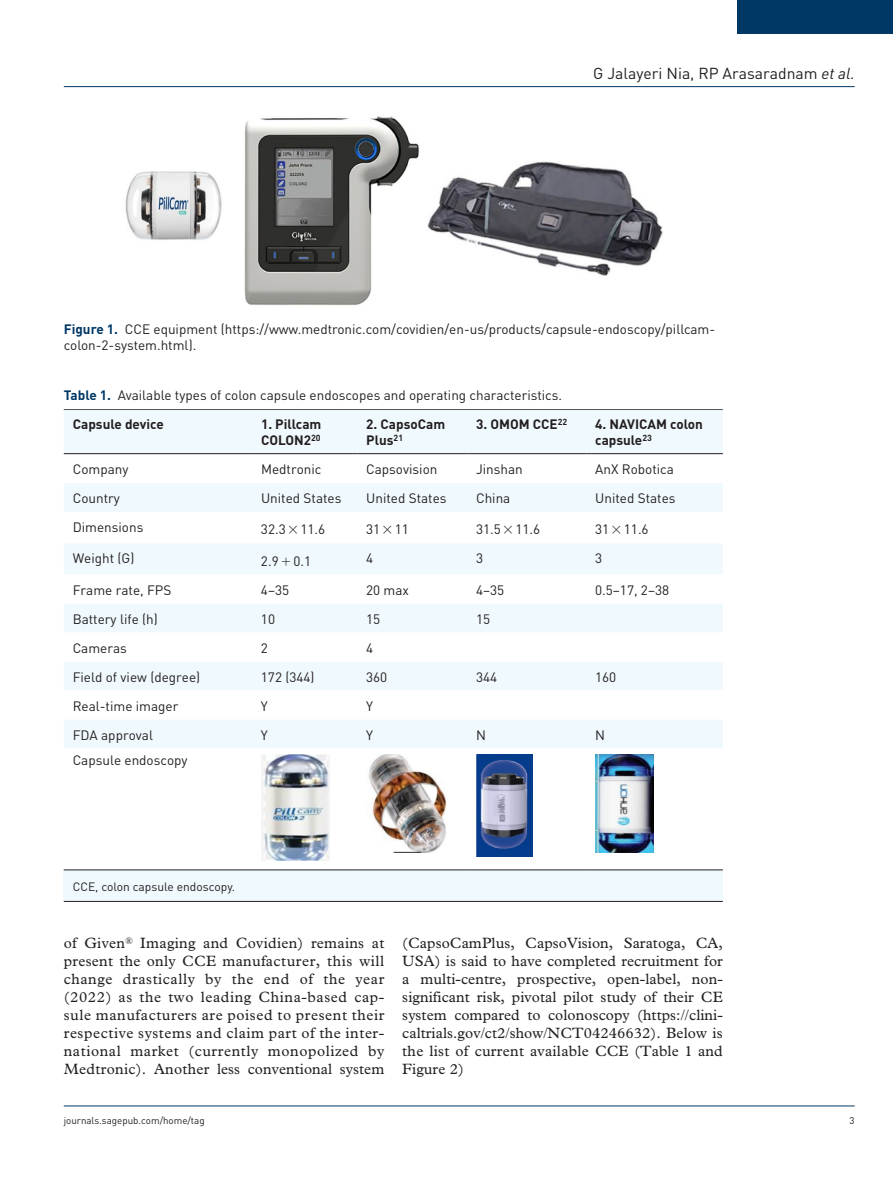
<style>
.page{position:relative;width:893px;height:1191px;background:#fff}
.page>*{position:absolute;margin:0;border:0;box-sizing:border-box;transform-origin:0 0}
.t1{font:15.75px "DIN";color:#231f20}
.t2{font:15px/18px "Plantin Std";letter-spacing:.02em;color:#231f20;text-align:justify}
.t3{font:13.5px/15.8px "DIN";color:#231f20}
.t4{font:700 13.5px/15.8px "DIN";color:#231f20}
.t5{font:12px "DIN";color:#231f20}
.t6{font:9.75px "DIN";color:#231f20}
.s1{font-style:italic}
.s2{font-weight:700;color:#003865}
.s3{font-weight:700}
</style>
<div class="page">
<hr style="left:64px;top:86px;width:791px;height:1px;background:#003865">
<hr style="left:64px;top:1105px;width:791px;height:1px;background:#003865">
<div style="left:738px;top:0;width:155px;height:34px;background:#003865"></div>
<div style="left:64px;top:869px;width:659px;height:32px;background:#f0f9fd"></div>
<img style="left:125px;top:116px;width:538px;height:190px">
<hr style="left:64px;top:409px;width:659px;height:1px;background:#231f20">
<hr style="left:64px;top:901px;width:659px;height:1px;background:#231f20">
<div style="left:64px;top:410px;width:659px;height:43px;background:#f0f9fd"></div>
<svg style="left:64px;top:454px;width:659px;height:406px"></svg>
<hr style="left:64px;top:453px;width:188px;height:1px;background:#231f20">
<hr style="left:252px;top:453px;width:105px;height:1px;background:#231f20">
<hr style="left:357px;top:453px;width:110px;height:1px;background:#231f20">
<hr style="left:467px;top:453px;width:119px;height:1px;background:#231f20">
<hr style="left:586px;top:453px;width:137px;height:1px;background:#231f20">
<hr style="left:64px;top:869px;width:188px;height:1px;background:#231f20">
<hr style="left:252px;top:869px;width:105px;height:1px;background:#231f20">
<hr style="left:357px;top:869px;width:110px;height:1px;background:#231f20">
<hr style="left:467px;top:869px;width:119px;height:1px;background:#231f20">
<hr style="left:586px;top:869px;width:137px;height:1px;background:#231f20">
<img style="left:261px;top:754px;width:68px;height:107px">
<img style="left:366px;top:754px;width:81px;height:98px">
<img style="left:476px;top:754px;width:57px;height:102px">
<img style="left:595px;top:754px;width:59px;height:98px">
<svg style="left:289px;top:526px;width:8px;height:8px"></svg>
<svg style="left:384px;top:526px;width:8px;height:8px"></svg>
<svg style="left:504px;top:526px;width:8px;height:8px"></svg>
<svg style="left:613px;top:526px;width:8px;height:8px"></svg>
<svg style="left:282px;top:557px;width:8px;height:8px"></svg>
<p class="t1" style="left:593px;top:63px;width:263px">G Jalayeri Nia, RP Arasaradnam <span class="s1">et al.</span></p>
<p class="t3" style="left:64px;top:321px;width:653px"><span class="s2">Figure 1.</span> CCE equipment (https://www.medtronic.com/covidien/en-us/products/capsule-endoscopy/pillcam&shy;colon-2-system.html).</p>
<p class="t3" style="left:73px;top:381px;width:491px;line-height:28.5px;text-indent:-9px"><span class="s2">Table 1.</span> Available types of colon capsule endoscopes and operating characteristics.<br><span class="s3">Capsule device</span></p>
<p class="t4" style="left:261px;top:415px;width:62px">1. Pillcam<br>COLON2<sup>20</sup></p>
<p class="t4" style="left:366px;top:415px;width:80px">2. CapsoCam<br>Plus<sup>21</sup></p>
<p class="t4" style="left:476px;top:415px;width:93px">3. OMOM CCE<sup>22</sup></p>
<p class="t4" style="left:595px;top:415px;width:109px">4. NAVICAM colon capsule<sup>23</sup></p>
<p class="t3" style="left:73px;top:461px;width:57px">Company</p>
<p class="t3" style="left:261px;top:461px;width:62px">Medtronic</p>
<p class="t3" style="left:366px;top:461px;width:73px">Capsovision</p>
<p class="t3" style="left:476px;top:461px;width:48px">Jinshan</p>
<p class="t3" style="left:595px;top:461px;width:80px">AnX Robotica</p>
<p class="t3" style="left:73px;top:490px;width:49px">Country</p>
<p class="t3" style="left:261px;top:490px;width:82px">United States</p>
<p class="t3" style="left:366px;top:490px;width:82px">United States</p>
<p class="t3" style="left:476px;top:490px;width:36px">China</p>
<p class="t3" style="left:595px;top:490px;width:82px">United States</p>
<p class="t3" style="left:73px;top:519px;width:72px">Dimensions</p>
<p class="t3" style="left:261px;top:521px;width:66px">32.3 11.6</p>
<p class="t3" style="left:366px;top:521px;width:44px">31 11</p>
<p class="t3" style="left:476px;top:521px;width:66px">31.5 11.6</p>
<p class="t3" style="left:595px;top:521px;width:55px">31 11.6</p>
<p class="t3" style="left:73px;top:550px;width:63px">Weight (G)</p>
<p class="t3" style="left:261px;top:552px;width:52px">2.9 0.1</p>
<p class="t3" style="left:366px;top:550px;width:9px">4</p>
<p class="t3" style="left:476px;top:550px;width:9px">3</p>
<p class="t3" style="left:595px;top:550px;width:9px">3</p>
<p class="t3" style="left:73px;top:581px;width:100px">Frame rate, FPS</p>
<p class="t3" style="left:261px;top:581px;width:30px">4–35</p>
<p class="t3" style="left:366px;top:581px;width:44px">20 max</p>
<p class="t3" style="left:476px;top:581px;width:30px">4–35</p>
<p class="t3" style="left:595px;top:581px;width:75px">0.5–17, 2–38</p>
<p class="t3" style="left:73px;top:610px;width:87px">Battery life (h)</p>
<p class="t3" style="left:261px;top:610px;width:16px">10</p>
<p class="t3" style="left:366px;top:610px;width:16px">15</p>
<p class="t3" style="left:476px;top:610px;width:16px">15</p>
<p class="t3" style="left:73px;top:639px;width:56px">Cameras</p>
<p class="t3" style="left:261px;top:639px;width:9px">2</p>
<p class="t3" style="left:366px;top:639px;width:9px">4</p>
<p class="t3" style="left:73px;top:668px;width:129px">Field of view (degree)</p>
<p class="t3" style="left:261px;top:668px;width:55px">172 (344)</p>
<p class="t3" style="left:366px;top:668px;width:23px">360</p>
<p class="t3" style="left:476px;top:668px;width:23px">344</p>
<p class="t3" style="left:595px;top:668px;width:23px">160</p>
<p class="t3" style="left:73px;top:697px;width:107px">Real-time imager</p>
<p class="t3" style="left:261px;top:697px;width:8px">Y</p>
<p class="t3" style="left:366px;top:697px;width:8px">Y</p>
<p class="t3" style="left:73px;top:726px;width:82px">FDA approval</p>
<p class="t3" style="left:261px;top:726px;width:8px">Y</p>
<p class="t3" style="left:366px;top:726px;width:8px">Y</p>
<p class="t3" style="left:476px;top:726px;width:11px">N</p>
<p class="t3" style="left:595px;top:726px;width:11px">N</p>
<p class="t3" style="left:73px;top:752px;width:116px">Capsule endoscopy</p>
<p class="t5" style="left:73px;top:878px;width:164px">CCE, colon capsule endoscopy.</p>
<p class="t2" style="left:64px;top:934px;width:322px">of Given<sup>®</sup> Imaging and Covidien) remains at present the only CCE manufacturer, this will change drastically by the end of the year (2022) as the two leading China-based cap&shy;sule manufacturers are poised to present their respective systems and claim part of the inter&shy;national market (currently monopolized by Medtronic). Another less conventional system</p>
<p class="t2" style="left:402px;top:934px;width:322px">(CapsoCamPlus, CapsoVision, Saratoga, CA, USA) is said to have completed recruitment for a multi-centre, prospective, open-label, non&shy;significant risk, pivotal pilot study of their CE system compared to colonoscopy (https://clini&shy;caltrials.gov/ct2/show/NCT04246632). Below is the list of current available CCE (Table 1 and Figure 2)</p>
<p class="t6" style="left:64px;top:1114px;width:142px">journals.sagepub.com/home/tag</p>
<p class="t6" style="left:850px;top:1114px;width:7px">3</p>
</div>
